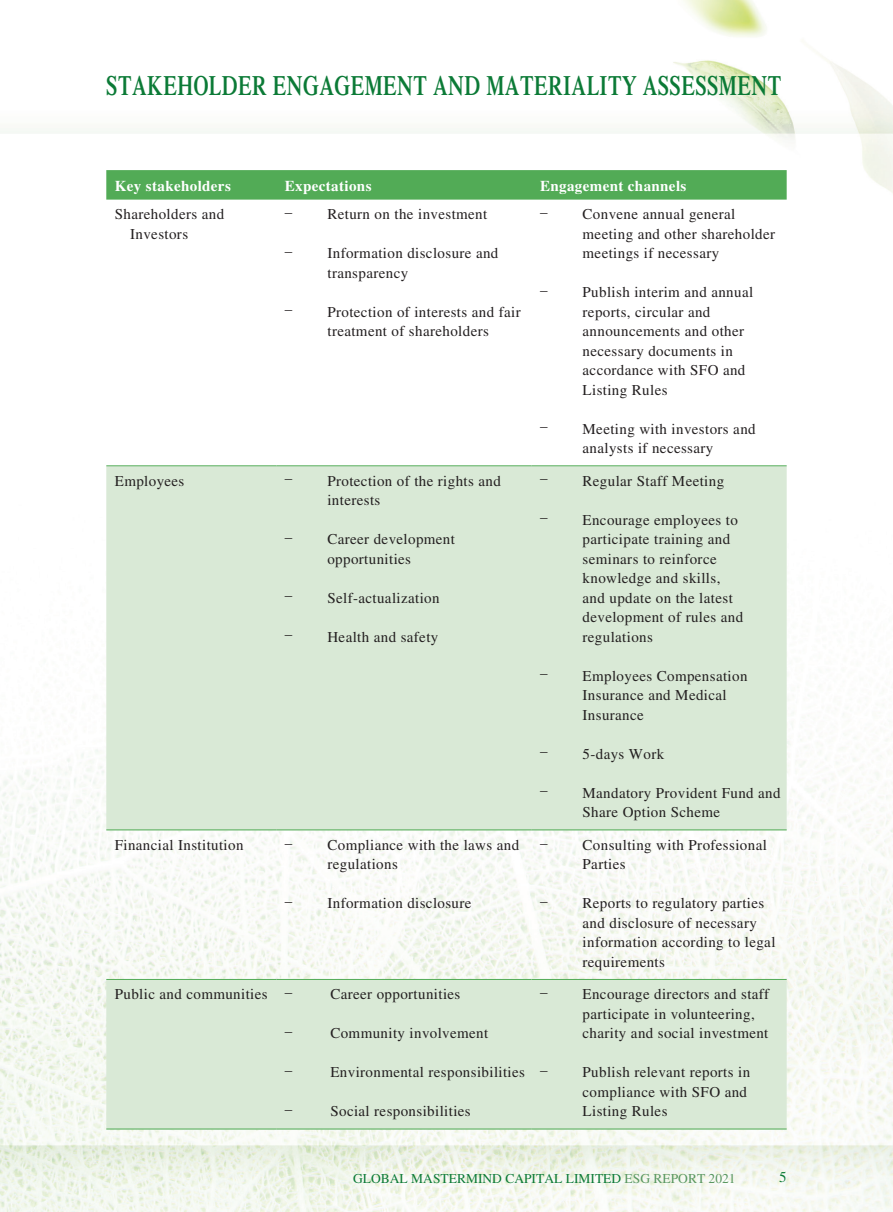
<style>
.page{position:relative;width:893px;height:1212px;background:#fff}
.page>*{position:absolute;margin:0;border:0;box-sizing:border-box;transform-origin:0 0}
.t1{font:600 27.75px "Times LT Std";letter-spacing:.025em;color:#0b7a36;scale:.73 1}
.t2{font:15px/19.5px "Times LT Std";letter-spacing:.025em;color:#231f20}
.t3{font:700 15px "Times LT Std";letter-spacing:.025em;color:#fff}
.t4{font:15px "Times LT Std";color:#0b7a36}
.t5{font:13.5px "Times LT Std";color:#0b7a36}
.s1{color:#599760}
</style>
<div class="page">
<img style="left:0;top:0;width:893px;height:1212px">
<div style="left:106px;top:170px;width:681px;height:30px;background:#52ab56"></div>
<svg style="left:106px;top:466px;width:681px;height:662px;fill:#d9e9d6"></svg>
<hr style="left:106px;top:465px;width:170px;height:1px;background:#52ab56">
<hr style="left:276px;top:465px;width:255px;height:1px;background:#52ab56">
<hr style="left:531px;top:465px;width:256px;height:1px;background:#52ab56">
<hr style="left:106px;top:829px;width:170px;height:1px;background:#52ab56">
<hr style="left:276px;top:829px;width:255px;height:1px;background:#52ab56">
<hr style="left:531px;top:829px;width:256px;height:1px;background:#52ab56">
<hr style="left:106px;top:979px;width:170px;height:1px;background:#52ab56">
<hr style="left:276px;top:979px;width:255px;height:1px;background:#52ab56">
<hr style="left:531px;top:979px;width:256px;height:1px;background:#52ab56">
<hr style="left:106px;top:1128px;width:170px;height:1px;background:#52ab56">
<hr style="left:276px;top:1128px;width:255px;height:1px;background:#52ab56">
<hr style="left:531px;top:1128px;width:256px;height:1px;background:#52ab56">
<h1 class="t1" style="left:106px;top:69px;width:926px">STAKEHOLDER ENGAGEMENT AND MATERIALITY ASSESSMENT</h1>
<p class="t3" style="left:115px;top:177px;width:118px">Key stakeholders</p>
<p class="t3" style="left:285px;top:177px;width:88px">Expectations</p>
<p class="t3" style="left:540px;top:177px;width:148px">Engagement channels</p>
<p class="t2" style="left:130px;top:204px;width:95px;text-indent:-15px">Shareholders and<br>Investors</p>
<p class="t2" style="left:285px;top:204px;width:204px">– Return on the investment</p>
<p class="t2" style="left:327px;top:243px;width:173px;text-indent:-43px">– Information disclosure and transparency</p>
<p class="t2" style="left:327px;top:302px;width:195px;text-indent:-43px">– Protection of interests and fair treatment of shareholders</p>
<p class="t2" style="left:583px;top:204px;width:194px;text-indent:-43px">– Convene annual general meeting and other shareholder meetings if necessary</p>
<p class="t2" style="left:583px;top:282px;width:172px;text-indent:-43px">– Publish interim and annual reports, circular and announcements and other necessary documents in accordance with SFO and<br>Listing Rules</p>
<p class="t2" style="left:540px;top:419px;width:217px;text-align:center">– Meeting with investors and analysts if necessary</p>
<p class="t2" style="left:115px;top:471px;width:71px">Employees</p>
<p class="t2" style="left:327px;top:471px;width:175px;text-indent:-43px">– Protection of the rights and interests</p>
<p class="t2" style="left:285px;top:529px;width:172px;text-align:center">– Career development opportunities</p>
<p class="t2" style="left:285px;top:588px;width:156px">– Self-actualization</p>
<p class="t2" style="left:285px;top:627px;width:155px">– Health and safety</p>
<p class="t2" style="left:115px;top:835px;width:130px">Financial Institution</p>
<p class="t2" style="left:327px;top:835px;width:193px;text-indent:-43px">– Compliance with the laws and regulations</p>
<p class="t2" style="left:285px;top:893px;width:188px">– Information disclosure</p>
<p class="t2" style="left:115px;top:984px;width:179px">Public and communities –</p>
<p class="t2" style="left:330px;top:984px;width:132px">Career opportunities</p>
<p class="t2" style="left:285px;top:1021px;width:9px">–</p>
<p class="t2" style="left:330px;top:1023px;width:159px">Community involvement</p>
<p class="t2" style="left:285px;top:1060px;width:9px">–</p>
<p class="t2" style="left:330px;top:1062px;width:196px">Environmental responsibilities</p>
<p class="t2" style="left:285px;top:1099px;width:9px">–</p>
<p class="t2" style="left:330px;top:1101px;width:142px">Social responsibilities</p>
<p class="t2" style="left:540px;top:471px;width:186px">– Regular Staff Meeting</p>
<p class="t2" style="left:583px;top:510px;width:162px;text-indent:-43px">– Encourage employees to participate training and seminars to reinforce knowledge and skills, and update on the latest development of rules and regulations</p>
<p class="t2" style="left:583px;top:666px;width:166px;text-indent:-43px">– Employees Compensation<br>Insurance and Medical<br>Insurance</p>
<p class="t2" style="left:540px;top:744px;width:126px">– 5-days Work</p>
<p class="t2" style="left:583px;top:783px;width:200px;text-indent:-43px">– Mandatory Provident Fund and<br>Share Option Scheme</p>
<p class="t2" style="left:583px;top:835px;width:186px;text-indent:-43px">– Consulting with Professional<br>Parties</p>
<p class="t2" style="left:583px;top:893px;width:194px;text-indent:-43px">– Reports to regulatory parties and disclosure of necessary information according to legal requirements</p>
<p class="t2" style="left:583px;top:984px;width:188px;text-indent:-43px">– Encourage directors and staff participate in volunteering, charity and social investment</p>
<p class="t2" style="left:583px;top:1062px;width:169px;text-indent:-43px">– Publish relevant reports in compliance with SFO and<br>Listing Rules</p>
<p class="t5" style="left:353px;top:1171px;width:384px">GLOBAL MASTERMIND CAPITAL LIMITED <span class="s1">ESG REPORT 2021</span></p>
<p class="t4" style="left:779px;top:1169px;width:9px">5</p>
</div>
